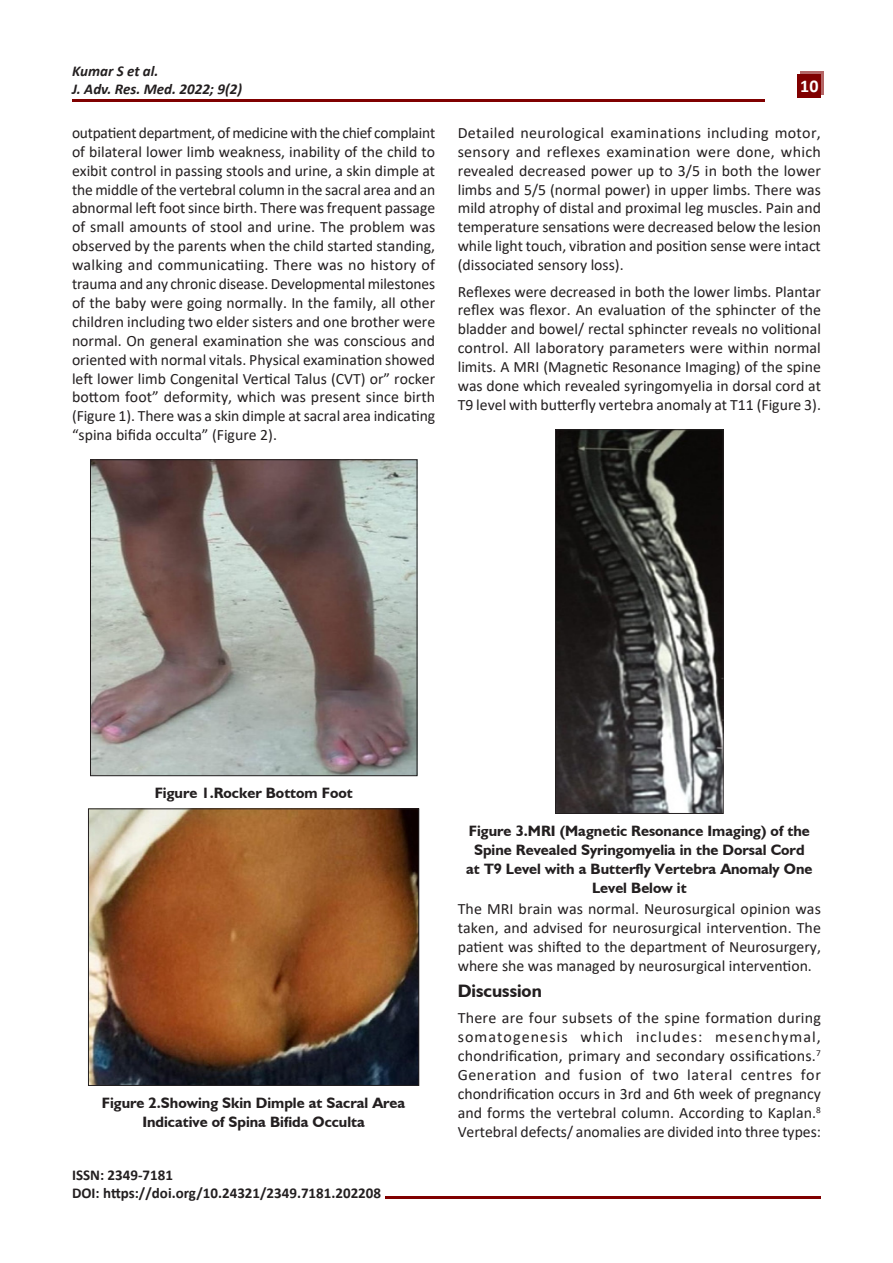
<style>
.page{position:relative;width:893px;height:1263px;background:#fff}
.page>*{position:absolute;margin:0;border:0;box-sizing:border-box;transform-origin:0 0}
.metadata-entry{font:700 18px "Humanist 521 BT";color:#231f20}
.t1{font:700 18px "Calibri";color:#fff}
.metadata-entry-2{font:15.75px/18.9px "Calibri";color:#231f20;text-align:justify}
.metadata-entry-3{font:700 15px/18.9px "Humanist 521 BT";color:#231f20;text-align:center}
.t2{font:700 15px/18px "Calibri";color:#231f20}
.t3{font:italic 700 15px/18px "Calibri";color:#231f20}
</style>
<div class="page">
<div style="left:801px;top:71px;width:23px;height:23px;background:#b46666"></div>
<div style="left:798px;top:74px;width:23px;height:23px;background:#800000"></div>
<hr style="left:72px;top:100px;width:693px;height:2px;background:#800000">
<hr style="left:385px;top:1196px;width:436px;height:2px;background:#800000">
<img style="left:92px;top:462px;width:323px;height:312px">
<div style="left:90px;top:460px;width:327px;height:316px;border:1px solid #231f20"></div>
<img style="left:90px;top:811px;width:327px;height:273px">
<div style="left:88px;top:809px;width:331px;height:277px;border:1px solid #231f20"></div>
<img style="left:557px;top:432px;width:164px;height:380px">
<div style="left:555px;top:430px;width:168px;height:384px;border:1px solid #231f20"></div>
<p class="t3" style="left:72px;top:61px;width:172px">Kumar S et al.<br>J. Adv. Res. Med. 2022; 9(2)</p>
<p class="t1" style="left:800px;top:74px;width:20px">10</p>
<p class="metadata-entry-2" style="left:72px;top:123px;width:365px">outpatient department, of medicine with the chief complaint of bilateral lower limb weakness, inability of the child to exibit control in passing stools and urine, a skin dimple at the middle of the vertebral column in the sacral area and an abnormal left foot since birth. There was frequent passage of small amounts of stool and urine. The problem was observed by the parents when the child started standing, walking and communicatiing. There was no history of trauma and any chronic disease. Developmental milestones of the baby were going normally. In the family, all other children including two elder sisters and one brother were normal. On general examination she was conscious and oriented with normal vitals. Physical examination showed left lower limb Congenital Vertical Talus (CVT) or” rocker bottom foot” deformity, which was present since birth (Figure 1). There was a skin dimple at sacral area indicating “spina bifida occulta” (Figure 2).</p>
<p class="metadata-entry-2" style="left:458px;top:123px;width:365px">Detailed neurological examinations including motor, sensory and reflexes examination were done, which revealed decreased power up to 3/5 in both the lower limbs and 5/5 (normal power) in upper limbs. There was mild atrophy of distal and proximal leg muscles. Pain and temperature sensations were decreased below the lesion while light touch, vibration and position sense were intact (dissociated sensory loss).</p>
<p class="metadata-entry-2" style="left:458px;top:281px;width:365px">Reflexes were decreased in both the lower limbs. Plantar reflex was flexor. An evaluation of the sphincter of the bladder and bowel/ rectal sphincter reveals no volitional control. All laboratory parameters were within normal limits. A MRI (Magnetic Resonance Imaging) of the spine was done which revealed syringomyelia in dorsal cord at T9 level with butterfly vertebra anomaly at T11 (Figure 3).</p>
<p class="metadata-entry-3" style="left:155px;top:783px;width:199px">Figure 1.Rocker Bottom Foot</p>
<p class="metadata-entry-3" style="left:102px;top:1093px;width:305px">Figure 2.Showing Skin Dimple at Sacral Area<br>Indicative of Spina Bifida Occulta</p>
<p class="t2" style="left:72px;top:1165px;width:311px">ISSN: 2349-7181<br>DOI: https://doi.org/10.24321/2349.7181.202208</p>
<p class="metadata-entry-3" style="left:466px;top:821px;width:348px">Figure 3.MRI (Magnetic Resonance Imaging) of the Spine Revealed Syringomyelia in the Dorsal Cord at T9 Level with a Butterfly Vertebra Anomaly One Level Below it</p>
<p class="metadata-entry-2" style="left:458px;top:899px;width:365px">The MRI brain was normal. Neurosurgical opinion was taken, and advised for neurosurgical intervention. The patient was shifted to the department of Neurosurgery, where she was managed by neurosurgical intervention.</p>
<p class="metadata-entry" style="left:458px;top:979px;width:86px">Discussion</p>
<p class="metadata-entry-2" style="left:458px;top:1008px;width:365px">There are four subsets of the spine formation during somatogenesis which includes: mesenchymal, chondrification, primary and secondary ossifications.<sup>7<br></sup>Generation and fusion of two lateral centres for chondrification occurs in 3rd and 6th week of pregnancy and forms the vertebral column. According to Kaplan.<sup>8<br></sup>Vertebral defects/ anomalies are divided into three types:</p>
</div>
